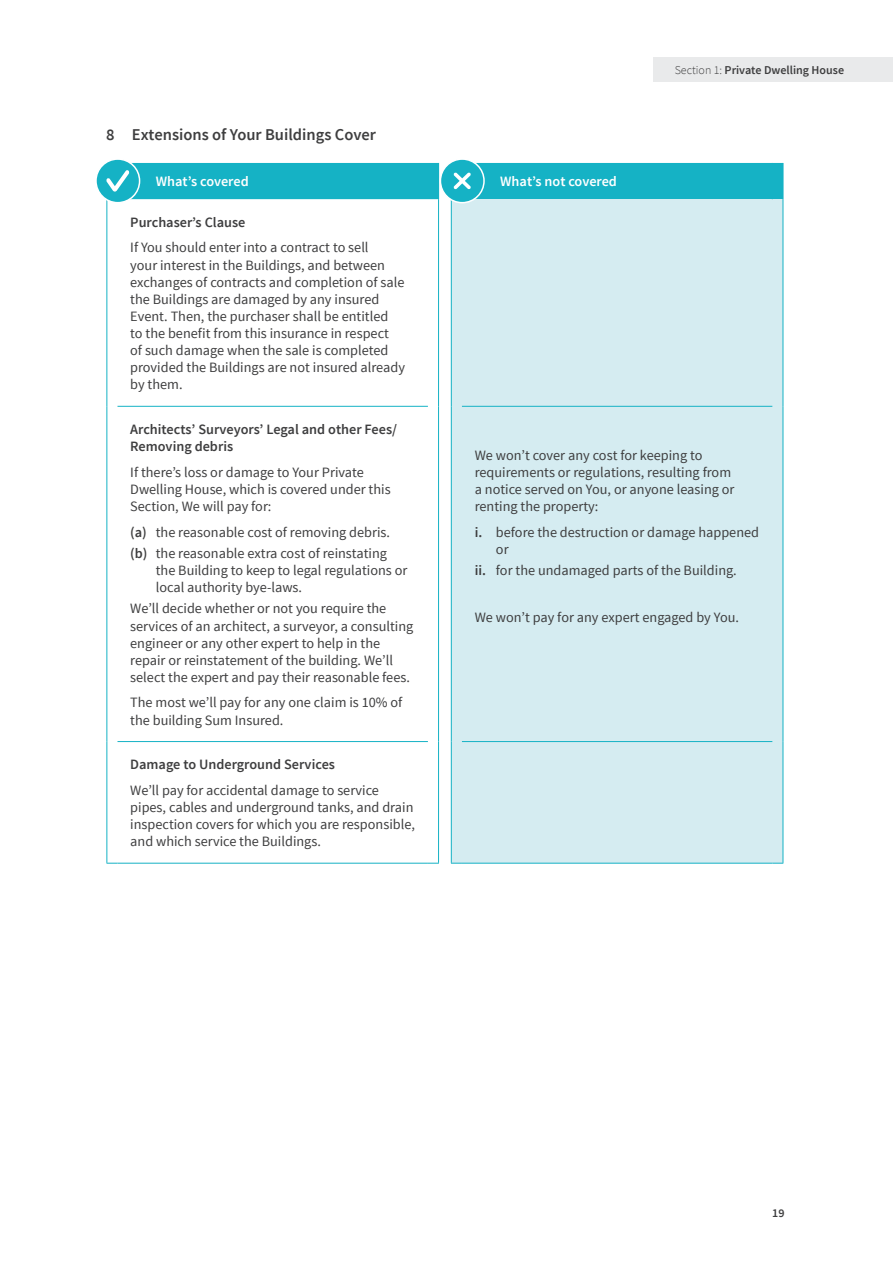
<style>
.page{position:relative;width:893px;height:1263px;background:#fff}
.page>*{position:absolute;margin:0;border:0;box-sizing:border-box;transform-origin:0 0}
._3_Sub_Heading{font:600 16.5px "Source Sans Pro";color:#3e3e3f}
.Table__Body{font:14.25px/17.1px "Source Sans Pro";color:#3e3e3f}
.Table__Semibold_Body{font:600 14.25px/17.1px "Source Sans Pro";color:#3e3e3f}
.Table__White_Semibol{font:600 14.25px "Source Sans Pro";color:#fff}
.t1{font:600 12px "Source Sans Pro";color:#3e3e3f}
.s1{font-weight:300}
.s2{font-weight:600}
</style>
<div class="page">
<div style="left:653px;top:57px;width:240px;height:24px;background:#e9eaeb"></div>
<div style="left:452px;top:199px;width:331px;height:664px;background:#d5ecf1"></div>
<hr style="left:451px;top:199px;width:1px;height:207px;background:#15b2c5">
<hr style="left:783px;top:199px;width:1px;height:207px;background:#15b2c5">
<hr style="left:462px;top:406px;width:310px;height:1px;background:#15b2c5">
<hr style="left:106px;top:199px;width:1px;height:207px;background:#15b2c5">
<hr style="left:438px;top:199px;width:1px;height:207px;background:#15b2c5">
<hr style="left:106px;top:406px;width:1px;height:335px;background:#15b2c5">
<hr style="left:117px;top:406px;width:311px;height:1px;background:#15b2c5">
<hr style="left:438px;top:406px;width:1px;height:335px;background:#15b2c5">
<hr style="left:451px;top:406px;width:1px;height:335px;background:#15b2c5">
<hr style="left:783px;top:406px;width:1px;height:335px;background:#15b2c5">
<hr style="left:106px;top:741px;width:1px;height:122px;background:#15b2c5">
<hr style="left:117px;top:741px;width:311px;height:1px;background:#15b2c5">
<hr style="left:117px;top:863px;width:311px;height:1px;background:#15b2c5">
<hr style="left:438px;top:741px;width:1px;height:122px;background:#15b2c5">
<hr style="left:451px;top:741px;width:1px;height:122px;background:#15b2c5">
<hr style="left:462px;top:741px;width:310px;height:1px;background:#15b2c5">
<hr style="left:462px;top:863px;width:310px;height:1px;background:#15b2c5">
<hr style="left:783px;top:741px;width:1px;height:122px;background:#15b2c5">
<svg style="left:96px;top:159px;width:44px;height:44px"></svg>
<div style="left:95px;top:158px;width:45px;height:45px;border:2px solid #fff;border-radius:50%"></div>
<div style="left:106px;top:163px;width:333px;height:36px;background:#15b2c5"></div>
<svg style="left:440px;top:159px;width:44px;height:44px"></svg>
<div style="left:440px;top:158px;width:45px;height:45px;border:2px solid #fff;border-radius:50%"></div>
<div style="left:451px;top:163px;width:332px;height:36px;background:#15b2c5"></div>
<p class="t1" style="left:675px;top:62px;width:171px"><span class="s1">Section 1:</span> Private Dwelling House</p>
<p class="_3_Sub_Heading" style="left:106px;top:124px;width:271px">8 Extensions of Your Buildings Cover</p>
<p class="Table__White_Semibol" style="left:156px;top:173px;width:94px">What’s covered</p>
<p class="Table__White_Semibol" style="left:500px;top:173px;width:118px">What’s not covered</p>
<p class="Table__Semibold_Body" style="left:130px;top:214px;width:117px">Purchaser’s Clause</p>
<p class="Table__Body" style="left:130px;top:239px;width:276px">If You should enter into a contract to sell<br>your interest in the Buildings, and between exchanges of contracts and completion of sale the Buildings are damaged by any insured Event. Then, the purchaser shall be entitled<br>to the benefit from this insurance in respect<br>of such damage when the sale is completed provided the Buildings are not insured already by them.</p>
<p class="Table__Semibold_Body" style="left:130px;top:421px;width:268px">Architects’ Surveyors’ Legal and other Fees/<br>Removing debris</p>
<p class="Table__Body" style="left:130px;top:464px;width:262px">If there’s loss or damage to Your Private<br>Dwelling House, which is covered under this<br>Section, We will pay for:</p>
<p class="Table__Body" style="left:130px;top:523px;width:261px"><span class="s2">(a)</span> the reasonable cost of removing debris.</p>
<p class="Table__Body" style="left:156px;top:545px;width:253px;text-indent:-26px"><span class="s2">(b)</span> the reasonable extra cost of reinstating the Building to keep to legal regulations or local authority bye-laws.</p>
<p class="Table__Body" style="left:130px;top:600px;width:285px">We’ll decide whether or not you require the services of an architect, a surveyor, a consulting engineer or any other expert to help in the repair or reinstatement of the building. We’ll select the expert and pay their reasonable fees.</p>
<p class="Table__Body" style="left:130px;top:694px;width:274px">The most we’ll pay for any one claim is 10% of the building Sum Insured.</p>
<p class="Table__Body" style="left:475px;top:447px;width:261px">We won’t cover any cost for keeping to requirements or regulations, resulting from a notice served on You, or anyone leasing or renting the property:</p>
<p class="Table__Body" style="left:496px;top:523px;width:265px;text-indent:-21px"><span class="s2">i.</span> before the destruction or damage happened or</p>
<p class="Table__Body" style="left:475px;top:562px;width:264px"><span class="s2">ii.</span> for the undamaged parts of the Building.</p>
<p class="Table__Body" style="left:475px;top:609px;width:266px">We won’t pay for any expert engaged by You.</p>
<p class="Table__Semibold_Body" style="left:130px;top:756px;width:206px">Damage to Underground Services</p>
<p class="Table__Body" style="left:130px;top:782px;width:286px">We’ll pay for accidental damage to service pipes, cables and underground tanks, and drain inspection covers for which you are responsible, and which service the Buildings.</p>
<p class="t1" style="left:772px;top:1206px;width:14px">19</p>
</div>
